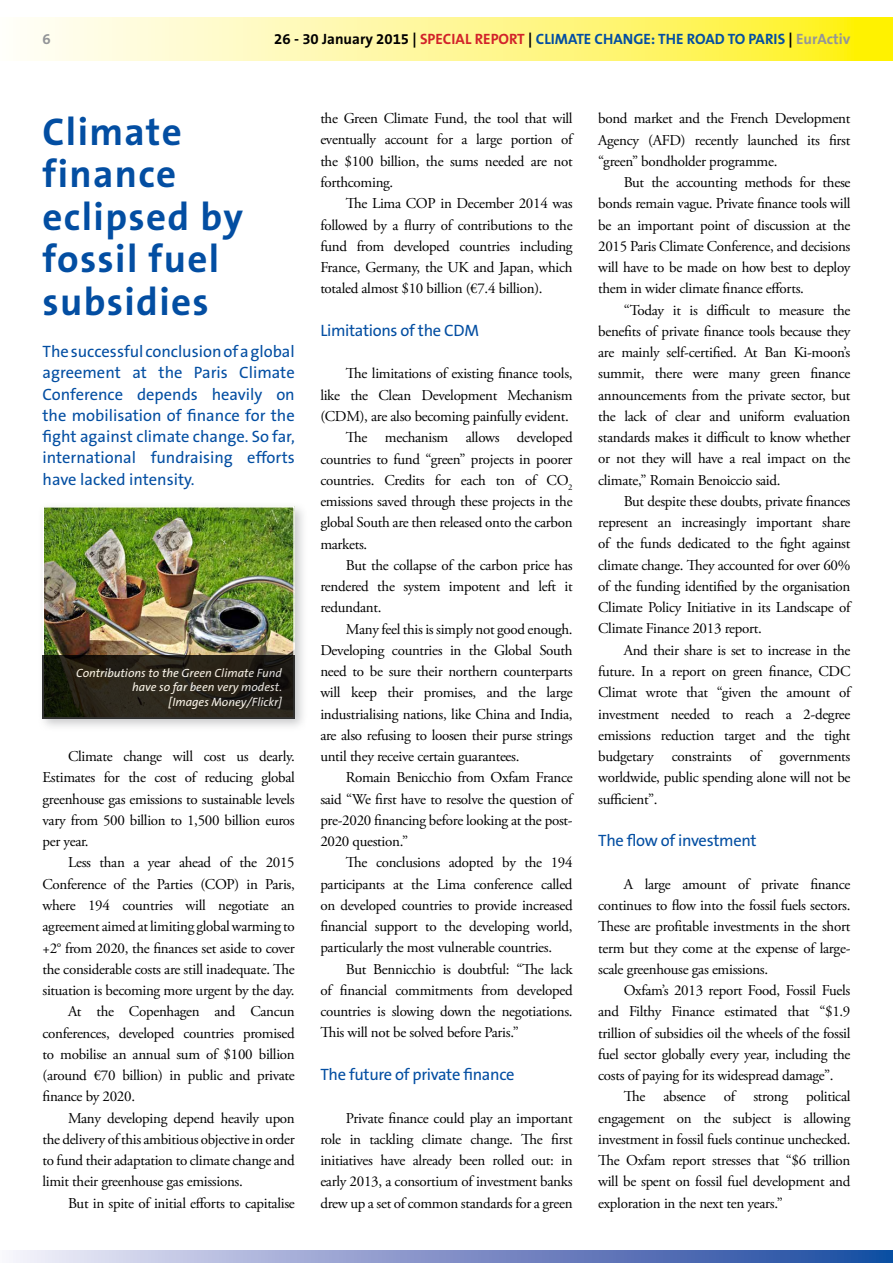
<style>
.page{position:relative;width:893px;height:1263px;background:#fff}
.page>*{position:absolute;margin:0;border:0;box-sizing:border-box;transform-origin:0 0}
.t1{font:700 39px/42.5px "The Sans B7";letter-spacing:.035em;color:#034ea2}
.t2{font:16.5px/21.3px "The Sans B5 Plain";letter-spacing:-.02em;color:#034ea2;text-align:justify}
.t3{font:15px/21.3px "Adobe Garamond Pro";letter-spacing:-.02em;color:#000;text-align:justify}
.t4{font:700 15px "The Sans B7";color:#034ea2}
.t5{font:700 15px "The Sans B7";color:#939598}
.t6{font:italic 12px/14.4px "The Sans B5 Plain";color:#fff;text-align:right}
.s1{color:#000}
.s2{color:#d2232a}
.s3{color:#939598}
</style>
<div class="page">
<svg style="left:27px;top:18px;width:866px;height:42px;background:#fff78d"></svg>
<svg style="left:13px;top:1250px;width:880px;height:13px;background:#8395c9"></svg>
<div style="left:38px;top:501px;width:270px;height:231px;background:#939598;opacity:.5"></div>
<img style="left:46px;top:509px;width:246px;height:146px">
<div style="left:43px;top:506px;width:252px;height:213px;border:2px solid #fff"></div>
<svg style="left:43px;top:655px;width:252px;height:64px;background:#252117"></svg>
<p class="t5" style="left:43px;top:31px;width:10px">6</p>
<p class="t4" style="left:274px;top:31px;width:578px"><span class="s1">26 - 30 January 2015 |</span> <span class="s2">SPECIAL REPORT</span> <span class="s1">|</span> CLIMATE CHANGE: THE ROAD TO PARIS <span class="s1">|</span> <span class="s3">EurActiv</span></p>
<h1 class="t1" style="left:43px;top:111px;width:202px">Climate finance eclipsed by fossil fuel subsidies</h1>
<p class="t2" style="left:43px;top:341px;width:254px">The successful conclusion of a global agreement at the Paris Climate Conference depends heavily on the mobilisation of finance for the fight against climate change. So far, international fundraising efforts have lacked intensity.</p>
<p class="t6" style="left:76px;top:666px;width:207px">Contributions to the Green Climate Fund have so far been very modest.<br>[Images Money/Flickr]</p>
<p class="t3" style="left:43px;top:746px;width:254px;text-indent:26px">Climate change will cost us dearly.<br>Estimates for the cost of reducing global greenhouse gas emissions to sustainable levels vary from 500 billion to 1,500 billion euros per year.</p>
<p class="t3" style="left:68px;top:853px;width:228px">Less than a year ahead of the 2015</p>
<p class="t3" style="left:43px;top:874px;width:254px">Conference of the Parties (COP) in Paris,</p>
<p class="t3" style="left:43px;top:895px;width:254px">where 194 countries will negotiate an</p>
<p class="t3" style="left:43px;top:916px;width:254px">agreement aimed at limiting global warming to</p>
<p class="t3" style="left:43px;top:938px;width:254px">+2° from 2020, the finances set aside to cover</p>
<p class="t3" style="left:43px;top:959px;width:254px">the considerable costs are still inadequate. The</p>
<p class="t3" style="left:43px;top:980px;width:253px">situation is becoming more urgent by the day.</p>
<p class="t3" style="left:68px;top:1001px;width:228px">At the Copenhagen and Cancun</p>
<p class="t3" style="left:43px;top:1023px;width:254px">conferences, developed countries promised</p>
<p class="t3" style="left:43px;top:1044px;width:254px">to mobilise an annual sum of $100 billion</p>
<p class="t3" style="left:43px;top:1065px;width:254px">(around €70 billion) in public and private</p>
<p class="t3" style="left:43px;top:1086px;width:94px">finance by 2020.</p>
<p class="t3" style="left:68px;top:1108px;width:228px">Many developing depend heavily upon</p>
<p class="t3" style="left:43px;top:1129px;width:254px">the delivery of this ambitious objective in order</p>
<p class="t3" style="left:43px;top:1150px;width:254px">to fund their adaptation to climate change and</p>
<p class="t3" style="left:43px;top:1171px;width:202px">limit their greenhouse gas emissions.</p>
<p class="t3" style="left:68px;top:1193px;width:228px">But in spite of initial efforts to capitalise</p>
<p class="t3" style="left:320px;top:108px;width:254px">the Green Climate Fund, the tool that will eventually account for a large portion of the $100 billion, the sums needed are not forthcoming.</p>
<p class="t3" style="left:320px;top:193px;width:254px;text-indent:26px">The Lima COP in December 2014 was followed by a flurry of contributions to the fund from developed countries including France, Germany, the UK and Japan, which totaled almost $10 billion (€7.4 billion).</p>
<p class="t2" style="left:320px;top:320px;width:160px">Limitations of the CDM</p>
<p class="t3" style="left:346px;top:364px;width:228px">The limitations of existing finance tools,</p>
<p class="t3" style="left:320px;top:385px;width:254px">like the Clean Development Mechanism</p>
<p class="t3" style="left:320px;top:406px;width:250px">(CDM), are also becoming painfully evident.</p>
<p class="t3" style="left:346px;top:427px;width:228px">The mechanism allows developed</p>
<p class="t3" style="left:320px;top:449px;width:254px">countries to fund “green” projects in poorer</p>
<p class="t3" style="left:320px;top:470px;width:254px">countries. Credits for each ton of CO<sub>2</sub></p>
<p class="t3" style="left:320px;top:491px;width:254px">emissions saved through these projects in the</p>
<p class="t3" style="left:320px;top:512px;width:254px">global South are then released onto the carbon</p>
<p class="t3" style="left:320px;top:534px;width:49px">markets.</p>
<p class="t3" style="left:346px;top:555px;width:228px">But the collapse of the carbon price has</p>
<p class="t3" style="left:320px;top:576px;width:254px">rendered the system impotent and left it</p>
<p class="t3" style="left:320px;top:597px;width:63px">redundant.</p>
<p class="t3" style="left:346px;top:619px;width:228px">Many feel this is simply not good enough.</p>
<p class="t3" style="left:320px;top:640px;width:254px">Developing countries in the Global South</p>
<p class="t3" style="left:320px;top:661px;width:254px">need to be sure their northern counterparts</p>
<p class="t3" style="left:320px;top:682px;width:254px">will keep their promises, and the large</p>
<p class="t3" style="left:320px;top:704px;width:254px">industrialising nations, like China and India,</p>
<p class="t3" style="left:320px;top:725px;width:254px">are also refusing to loosen their purse strings</p>
<p class="t3" style="left:320px;top:746px;width:201px">until they receive certain guarantees.</p>
<p class="t3" style="left:346px;top:767px;width:228px">Romain Benicchio from Oxfam France</p>
<p class="t3" style="left:320px;top:789px;width:254px">said “We first have to resolve the question of</p>
<p class="t3" style="left:320px;top:810px;width:254px">pre-2020 financing before looking at the post-</p>
<p class="t3" style="left:320px;top:831px;width:90px">2020 question.”</p>
<p class="t3" style="left:346px;top:852px;width:228px">The conclusions adopted by the 194</p>
<p class="t3" style="left:320px;top:874px;width:254px">participants at the Lima conference called</p>
<p class="t3" style="left:320px;top:895px;width:254px">on developed countries to provide increased</p>
<p class="t3" style="left:320px;top:916px;width:254px">financial support to the developing world,</p>
<p class="t3" style="left:320px;top:937px;width:233px">particularly the most vulnerable countries.</p>
<p class="t3" style="left:346px;top:959px;width:228px">But Bennicchio is doubtful: “The lack</p>
<p class="t3" style="left:320px;top:980px;width:254px">of financial commitments from developed</p>
<p class="t3" style="left:320px;top:1001px;width:254px">countries is slowing down the negotiations.</p>
<p class="t3" style="left:320px;top:1022px;width:200px">This will not be solved before Paris.”</p>
<p class="t2" style="left:320px;top:1064px;width:196px">The future of private finance</p>
<p class="t3" style="left:320px;top:1108px;width:254px;text-indent:26px">Private finance could play an important role in tackling climate change. The first initiatives have already been rolled out: in early 2013, a consortium of investment banks drew up a set of common standards for a green</p>
<p class="t3" style="left:598px;top:108px;width:254px">bond market and the French Development Agency (AFD) recently launched its first “green” bondholder programme.</p>
<p class="t3" style="left:598px;top:172px;width:254px;text-indent:26px">But the accounting methods for these bonds remain vague. Private finance tools will be an important point of discussion at the 2015 Paris Climate Conference, and decisions will have to be made on how best to deploy them in wider climate finance efforts.</p>
<p class="t3" style="left:598px;top:300px;width:254px;text-indent:26px">“Today it is difficult to measure the benefits of private finance tools because they are mainly self-certified. At Ban Ki-moon’s summit, there were many green finance announcements from the private sector, but the lack of clear and uniform evaluation standards makes it difficult to know whether or not they will have a real impact on the climate,” Romain Benoiccio said.</p>
<p class="t3" style="left:598px;top:491px;width:254px;text-indent:26px">But despite these doubts, private finances represent an increasingly important share of the funds dedicated to the fight against climate change. They accounted for over 60% of the funding identified by the organisation Climate Policy Initiative in its Landscape of Climate Finance 2013 report.</p>
<p class="t3" style="left:598px;top:640px;width:254px;text-indent:26px">And their share is set to increase in the future. In a report on green finance, CDC Climat wrote that “given the amount of investment needed to reach a 2-degree emissions reduction target and the tight budgetary constraints of governments worldwide, public spending alone will not be sufficient”.</p>
<p class="t2" style="left:598px;top:830px;width:160px">The flow of investment</p>
<p class="t3" style="left:598px;top:874px;width:254px;text-indent:26px">A large amount of private finance continues to flow into the fossil fuels sectors.<br>These are profitable investments in the short term but they come at the expense of large&shy;scale greenhouse gas emissions.</p>
<p class="t3" style="left:598px;top:980px;width:254px;text-indent:26px">Oxfam’s 2013 report Food, Fossil Fuels and Filthy Finance estimated that “$1.9 trillion of subsidies oil the wheels of the fossil fuel sector globally every year, including the costs of paying for its widespread damage”.</p>
<p class="t3" style="left:598px;top:1086px;width:254px;text-indent:26px">The absence of strong political engagement on the subject is allowing investment in fossil fuels continue unchecked.<br>The Oxfam report stresses that “$6 trillion will be spent on fossil fuel development and exploration in the next ten years.”</p>
</div>
